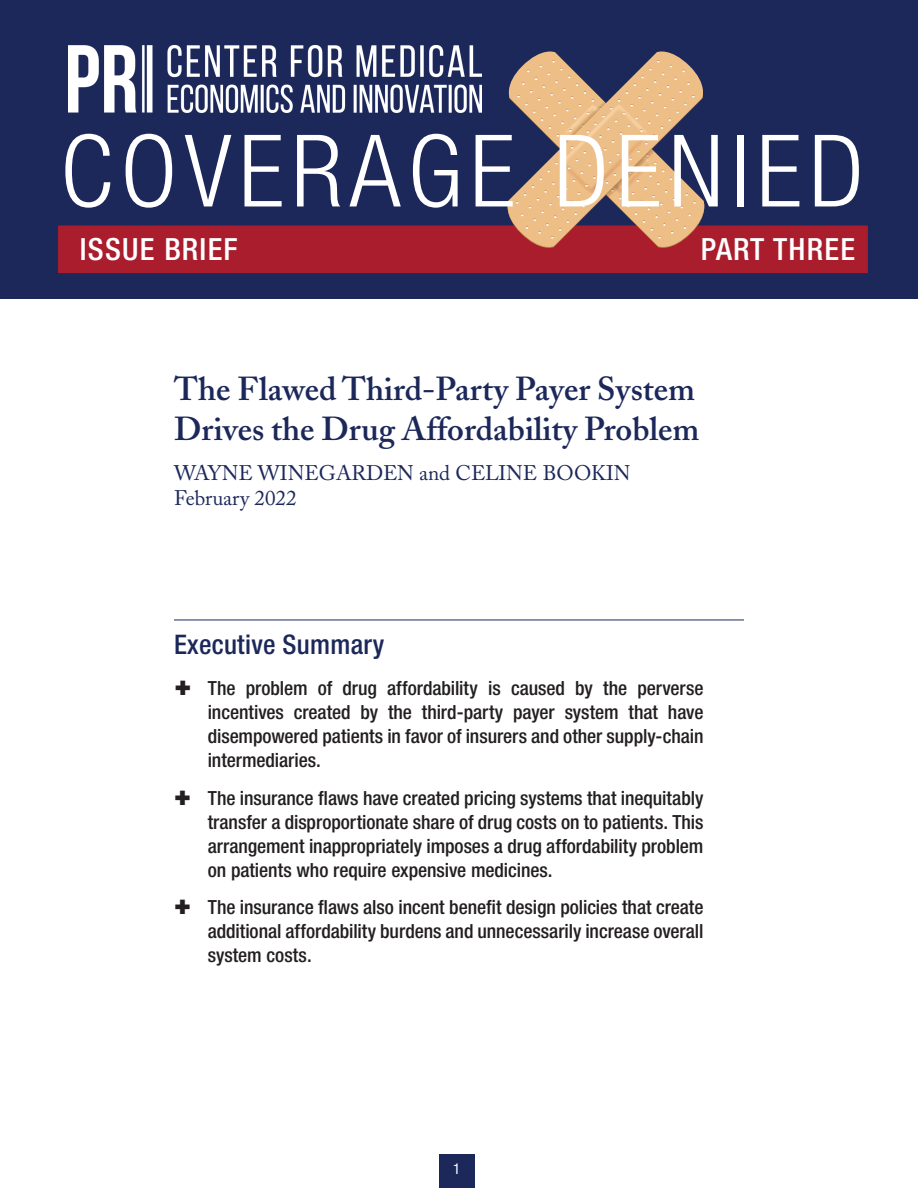
<style>
.page{position:relative;width:918px;height:1188px;background:#fff}
.page>*{position:absolute;margin:0;border:0;box-sizing:border-box;transform-origin:0 0}
.t1{font:300 condensed 100.2px "Helvetica Neue";letter-spacing:.07em;color:#fff}
.t2{font:600 33px/39.6px "Adobe Caslon";color:#1c285a}
.t3{font:500 condensed 30.6px "Helvetica Neue";letter-spacing:.04em;color:#fff}
.t4{font:500 condensed 27px "Helvetica Neue";letter-spacing:.01em;color:#1c285a}
.t5{font:21px/25.2px "Adobe Caslon";color:#1c285a}
.t6{font:500 condensed 19.5px/24px "Helvetica Neue";letter-spacing:-.005em;color:#231f20;text-align:justify}
.t7{font:condensed 15px "Helvetica Neue";color:#fff}
</style>
<div class="page">
<div style="left:439px;top:1155px;width:35px;height:33px;background:#1c285a"></div>
<hr style="left:174px;top:620px;width:570px;height:1px;background:#1c285a">
<div style="left:0;top:0;width:918px;height:298px;background:#1c285a"></div>
<div style="left:58px;top:225px;width:810px;height:49px;background:#aa1d2d"></div>
<div style="left:57px;top:225px;width:812px;height:49px;border:1px solid #1c285a"></div>
<svg style="left:503px;top:51px;width:206px;height:197px"></svg>
<img style="left:68px;top:45px;width:414px;height:67px">
<h1 class="t1" style="left:60px;top:114px;width:805px">COVERAGE DENIED</h1>
<h3 class="t3" style="left:80px;top:231px;width:159px">ISSUE BRIEF</h3>
<h3 class="t3" style="left:701px;top:231px;width:156px">PART THREE</h3>
<h2 class="t2" style="left:174px;top:369px;width:527px">The Flawed Third-Party Payer System<br>Drives the Drug Affordability Problem</h2>
<p class="t5" style="left:174px;top:460px;width:458px">WAYNE WINEGARDEN and CELINE BOOKIN<br>February 2022</p>
<h3 class="t4" style="left:174px;top:628px;width:212px">Executive Summary</h3>
<p class="t6" style="left:208px;top:676px;width:497px">The problem of drug affordability is caused by the perverse incentives created by the third-party payer system that have disempowered patients in favor of insurers and other supply-chain intermediaries.</p>
<p class="t6" style="left:208px;top:786px;width:497px">The insurance flaws have created pricing systems that inequitably transfer a disproportionate share of drug costs on to patients. This arrangement inappropriately imposes a drug affordability problem on patients who require expensive medicines.</p>
<p class="t6" style="left:208px;top:895px;width:497px">The insurance flaws also incent benefit design policies that create additional affordability burdens and unnecessarily increase overall system costs.</p>
<p class="t7" style="left:453px;top:1160px;width:9px">1</p>
</div>
